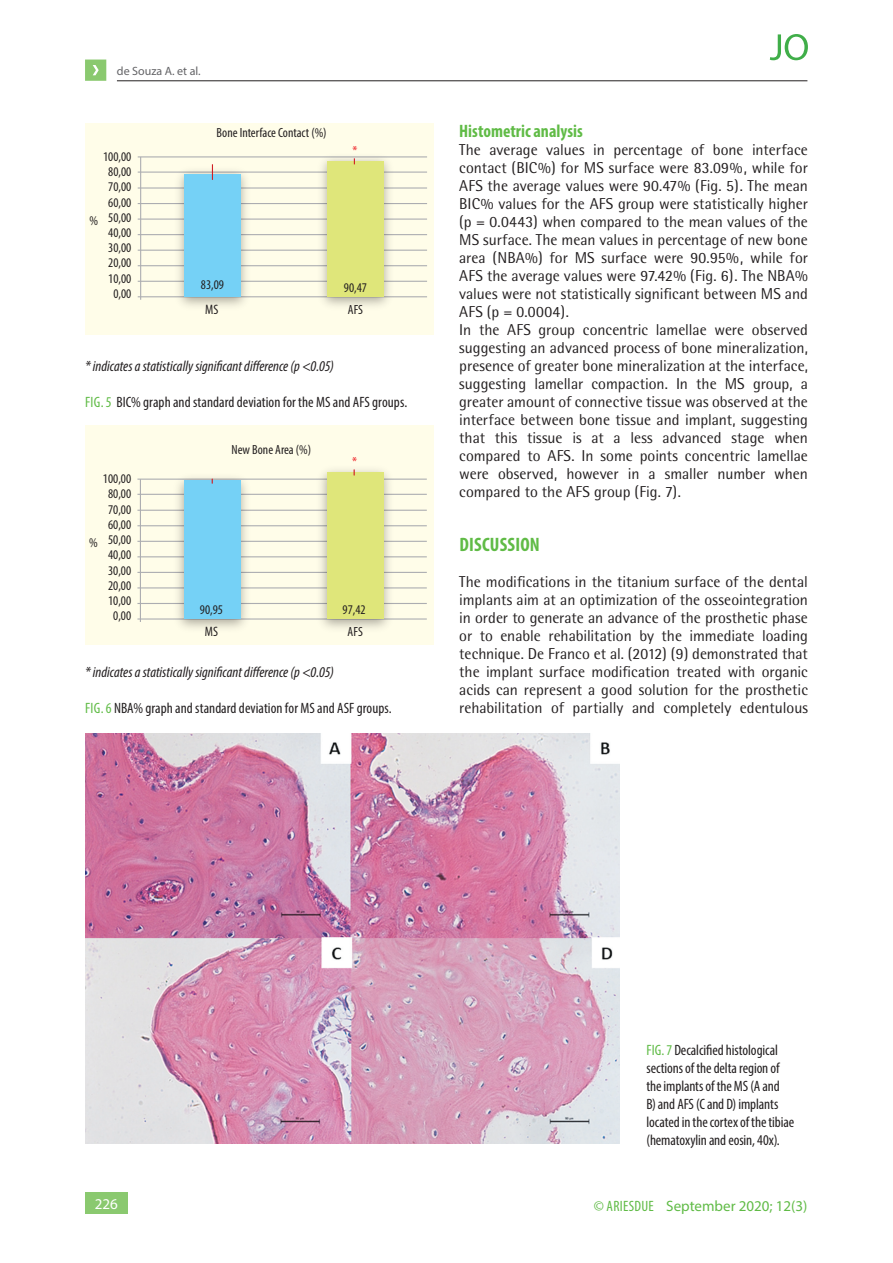
<style>
.page{position:relative;width:893px;height:1263px;background:#fff}
.page>*{position:absolute;margin:0;border:0;box-sizing:border-box;transform-origin:0 0}
.t1{font:700 condensed 19.5px "Myriad Pro";letter-spacing:.015em;color:#60bb46}
.t2{font:700 condensed 18px "Myriad Pro";color:#60bb46}
.t3{font:15.75px/18px "Rotis Semi Sans";color:#231f20}
.t4{font:condensed 15px/18px "Myriad Pro";color:#231f20}
.t5{font:italic condensed 15px "Myriad Pro";color:#231f20}
.t6{font:15px "Myriad Pro";color:#60bb46}
.t7{font:15px "Myriad Pro";color:#fff}
.t8{font:condensed 13.65px "Myriad Pro";color:#231f20}
.t9{font:condensed 13.35px/15.1px "Myriad Pro";color:#231f20;text-align:right}
.t10{font:condensed 13.35px "Myriad Pro";color:#ee1d23}
.t11{font:12px "Myriad Pro";color:#636366}
.s1{color:#60bb46}
.s2{font-stretch:condensed}
</style>
<div class="page">
<div style="left:85px;top:1193px;width:43px;height:21px;background:#8ac96f"></div>
<svg style="left:85px;top:60px;width:21px;height:21px"></svg>
<hr style="left:117px;top:81px;width:690px;height:1px;background:#231f20">
<svg style="left:770px;top:34px;width:38px;height:26px"></svg>
<img style="left:85px;top:733px;width:535px;height:410px">
<div style="left:85px;top:425px;width:349px;height:219px;background:#fffde9"></div>
<hr style="left:140px;top:479px;width:1px;height:143px;background:#acadb1">
<hr style="left:137px;top:618px;width:290px;height:2px;background:#acadb1">
<hr style="left:137px;top:603px;width:290px;height:1px;background:#acadb1">
<hr style="left:137px;top:587px;width:290px;height:1px;background:#acadb1">
<hr style="left:137px;top:572px;width:290px;height:1px;background:#acadb1">
<hr style="left:137px;top:556px;width:290px;height:1px;background:#acadb1">
<hr style="left:137px;top:541px;width:290px;height:1px;background:#acadb1">
<hr style="left:137px;top:525px;width:290px;height:1px;background:#acadb1">
<hr style="left:137px;top:510px;width:290px;height:1px;background:#acadb1">
<hr style="left:137px;top:494px;width:290px;height:1px;background:#acadb1">
<hr style="left:137px;top:479px;width:290px;height:1px;background:#acadb1">
<img style="left:313px;top:469px;width:85px;height:159px">
<div style="left:327px;top:472px;width:56px;height:147px;background:#dfe67a"></div>
<img style="left:170px;top:478px;width:85px;height:150px">
<div style="left:184px;top:481px;width:56px;height:138px;background:#75d1f6"></div>
<div style="left:85px;top:123px;width:349px;height:212px;background:#fffde9"></div>
<hr style="left:140px;top:157px;width:1px;height:143px;background:#acadb1">
<hr style="left:138px;top:296px;width:289px;height:1px;background:#acadb1">
<hr style="left:138px;top:281px;width:289px;height:1px;background:#acadb1">
<hr style="left:138px;top:265px;width:289px;height:1px;background:#acadb1">
<hr style="left:138px;top:250px;width:289px;height:1px;background:#acadb1">
<hr style="left:138px;top:234px;width:289px;height:1px;background:#acadb1">
<hr style="left:138px;top:219px;width:289px;height:1px;background:#acadb1">
<hr style="left:138px;top:203px;width:289px;height:1px;background:#acadb1">
<hr style="left:138px;top:187px;width:289px;height:2px;background:#acadb1">
<hr style="left:138px;top:172px;width:289px;height:1px;background:#acadb1">
<hr style="left:138px;top:156px;width:289px;height:1px;background:#acadb1">
<img style="left:313px;top:156px;width:85px;height:150px">
<div style="left:327px;top:161px;width:57px;height:136px;background:#dfe67a"></div>
<img style="left:170px;top:164px;width:85px;height:142px">
<div style="left:184px;top:174px;width:57px;height:123px;background:#75d1f6"></div>
<svg style="left:212px;top:164px;width:1px;height:16px"></svg>
<p class="t11" style="left:117px;top:63px;width:85px">de Souza A. et al.</p>
<p class="t9" style="left:217px;top:125px;width:111px">Bone Interface Contact (%)</p>
<p class="t9" style="left:103px;top:149px;width:30px">100,00<br>80,00<br>70,00<br>60,00<br>50,00<br>40,00<br>30,00<br>20,00<br>10,00<br>0,00</p>
<p class="t9" style="left:89px;top:212px;width:10px">%</p>
<p class="t10" style="left:353px;top:143px;width:6px">*</p>
<p class="t9" style="left:201px;top:277px;width:25px">83,09</p>
<p class="t9" style="left:344px;top:279px;width:25px">90,47</p>
<p class="t8" style="left:205px;top:301px;width:15px">MS</p>
<p class="t9" style="left:348px;top:302px;width:17px">AFS</p>
<p class="t5" style="left:85px;top:357px;width:250px">* indicates a statistically significant difference (p &lt;0.05)</p>
<p class="t4" style="left:85px;top:393px;width:324px"><span class="s1">FIG. 5</span> BIC% graph and standard deviation for the MS and AFS groups.</p>
<p class="t9" style="left:103px;top:471px;width:30px">100,00<br>80,00<br>70,00<br>60,00<br>50,00<br>40,00<br>30,00<br>20,00<br>10,00<br>0,00</p>
<p class="t9" style="left:89px;top:535px;width:10px">%</p>
<p class="t9" style="left:232px;top:441px;width:81px">New Bone Area (%)</p>
<p class="t10" style="left:352px;top:453px;width:6px">*</p>
<p class="t9" style="left:200px;top:602px;width:25px">90,95</p>
<p class="t9" style="left:343px;top:602px;width:25px">97,42</p>
<p class="t8" style="left:205px;top:624px;width:15px">MS</p>
<p class="t9" style="left:348px;top:624px;width:17px">AFS</p>
<p class="t5" style="left:85px;top:663px;width:250px">* indicates a statistically significant difference (p &lt;0.05)</p>
<p class="t4" style="left:85px;top:699px;width:308px"><span class="s1">FIG. 6</span> NBA% graph and standard deviation for MS and ASF groups.</p>
<p class="t2" style="left:459px;top:120px;width:125px">Histometric analysis</p>
<p class="t3" style="left:459px;top:141px;width:350px">The average values in percentage of bone interface contact (BIC%) for MS surface were 83.09%, while for AFS the average values were 90.47% (Fig. 5). The mean BIC% values for the AFS group were statistically higher (p = 0.0443) when compared to the mean values of the MS surface. The mean values in percentage of new bone area (NBA%) for MS surface were 90.95%, while for AFS the average values were 97.42% (Fig. 6). The NBA% values were not statistically significant between MS and AFS (p = 0.0004).<br>In the AFS group concentric lamellae were observed suggesting an advanced process of bone mineralization, presence of greater bone mineralization at the interface, suggesting lamellar compaction. In the MS group, a greater amount of connective tissue was observed at the interface between bone tissue and implant, suggesting that this tissue is at a less advanced stage when compared to AFS. In some points concentric lamellae were observed, however in a smaller number when compared to the AFS group (Fig. 7).</p>
<p class="t1" style="left:459px;top:532px;width:82px">DISCUSSION</p>
<p class="t3" style="left:459px;top:573px;width:350px;text-align:justify">The modifications in the titanium surface of the dental implants aim at an optimization of the osseointegration in order to generate an advance of the prosthetic phase or to enable rehabilitation by the immediate loading technique. De Franco et al. (2012) (9) demonstrated that the implant surface modification treated with organic acids can represent a good solution for the prosthetic rehabilitation of partially and completely edentulous</p>
<p class="t7" style="left:95px;top:1195px;width:25px">226</p>
<p class="t4" style="left:646px;top:1041px;width:149px"><span class="s1">FIG. 7</span> Decalcified histological sections of the delta region of the implants of the MS (A and<br>B) and AFS (C and D) implants located in the cortex of the tibiae (hematoxylin and eosin, 40x).</p>
<p class="t6" style="left:594px;top:1196px;width:215px"><span class="s2">© ARIESDUE</span> September 2020; 12(3)</p>
</div>
